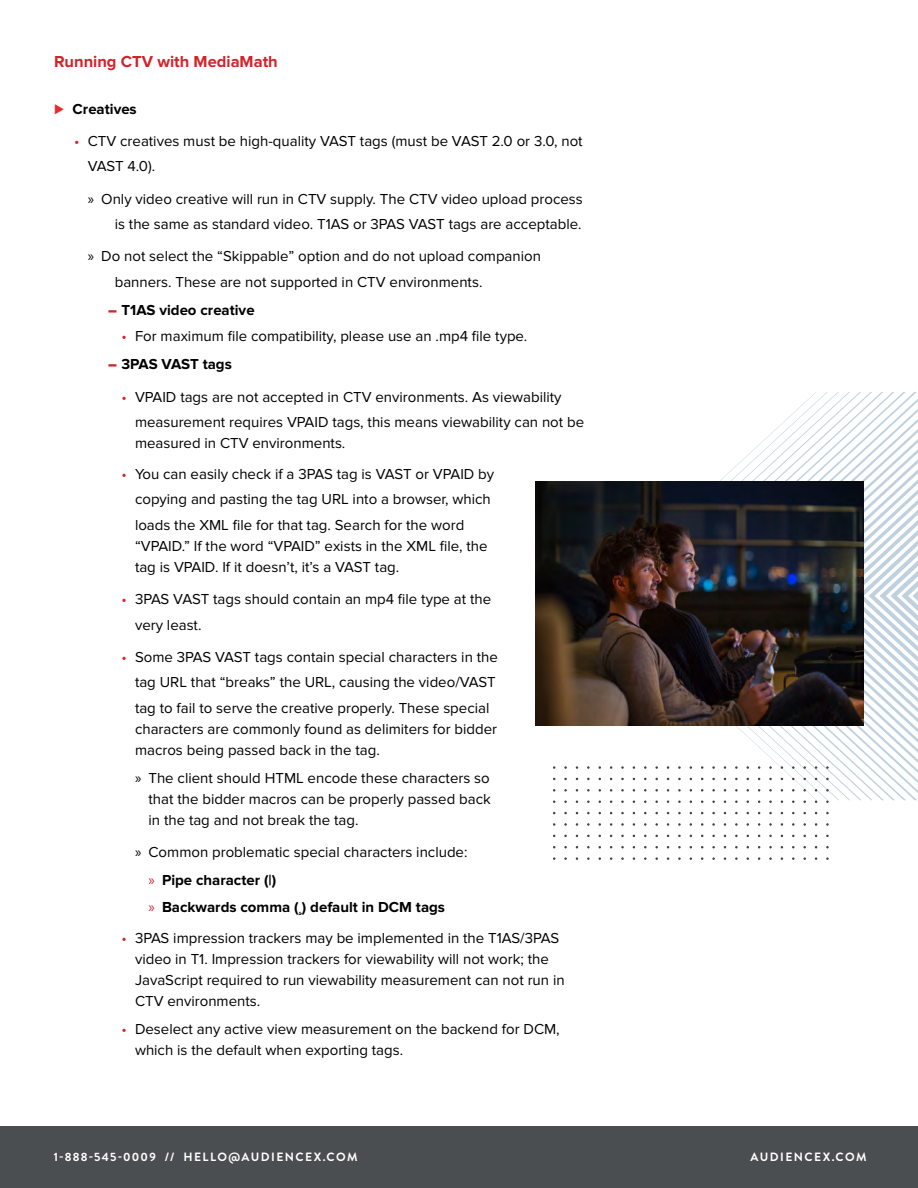
<style>
.page{position:relative;width:918px;height:1188px;background:#fff}
.page>*{position:absolute;margin:0;border:0;box-sizing:border-box;transform-origin:0 0}
.t1{font:700 16.5px "Proxima Nova";color:#d2232a}
.t2{font:15px/25.5px "Proxima Nova";color:#000}
.t3{font:700 15px/27.8px "Proxima Nova";color:#000}
.t4{font:700 12px "Brandon Grotesque";letter-spacing:.12em;color:#fff}
.s1{font-size:16.5px;color:#e82c27}
.s2{color:#d2232a}
.s3{font-family:"Myriad Pro"}
.s4{font-weight:900;color:#d2232a}
.s5{font-family:"Myriad Pro";font-weight:400}
.s6{font-weight:400}
.s7{font-family:"Myriad Pro";font-weight:400;color:#d2232a}
</style>
<div class="page">
<svg style="left:906px;top:392px;width:11px;height:408px"></svg>
<svg style="left:895px;top:392px;width:11px;height:408px"></svg>
<svg style="left:884px;top:392px;width:11px;height:408px"></svg>
<svg style="left:873px;top:392px;width:11px;height:408px"></svg>
<svg style="left:862px;top:392px;width:11px;height:408px"></svg>
<svg style="left:850px;top:392px;width:12px;height:408px"></svg>
<svg style="left:598px;top:392px;width:219px;height:408px"></svg>
<div style="left:0;top:1126px;width:918px;height:62px;background:#4b4e50"></div>
<img style="left:536px;top:481px;width:328px;height:245px">
<p class="t1" style="left:54px;top:54px;width:225px">Running CTV with MediaMath</p>
<p class="t3" style="left:54px;top:95px;width:84px"><span class="s1">⊲</span> Creatives</p>
<p class="t2" style="left:88px;top:128px;width:496px;text-indent:-14px"><span class="s2">•</span> CTV creatives must be high-quality VAST tags (must be VAST 2.0 or 3.0, not<br>VAST 4.0).</p>
<p class="t2" style="left:88px;top:186px;width:497px;text-align:right"><span class="s3">»</span> Only video creative will run in CTV supply. The CTV video upload process is the same as standard video. T1AS or 3PAS VAST tags are acceptable.</p>
<p class="t2" style="left:115px;top:244px;width:428px;text-indent:-27px"><span class="s3">»</span> Do not select the “Skippable” option and do not upload companion banners. These are not supported in CTV environments.</p>
<p class="t3" style="left:108px;top:297px;width:148px"><span class="s4">–</span> T1AS video creative</p>
<p class="t2" style="left:122px;top:323px;width:407px"><span class="s2">•</span> For maximum file compatibility, please use an .mp4 file type.</p>
<p class="t3" style="left:108px;top:351px;width:125px"><span class="s4">–</span> 3PAS VAST tags</p>
<p class="t2" style="left:135px;top:384px;width:451px;text-indent:-14px"><span class="s2">•</span> VPAID tags are not accepted in CTV environments. As viewability measurement requires VPAID tags, this means viewability can not be</p>
<p class="t2" style="left:135px;top:431px;width:212px">measured in CTV environments.</p>
<p class="t2" style="left:135px;top:461px;width:361px;text-indent:-14px"><span class="s2">•</span> You can easily check if a 3PAS tag is VAST or VPAID by copying and pasting the tag URL into a browser, which loads the XML file for that tag. Search for the word</p>
<p class="t2" style="left:135px;top:536px;width:354px;line-height:21px">“VPAID.” If the word “VPAID” exists in the XML file, the tag is VPAID. If it doesn’t, it’s a VAST tag.</p>
<p class="t2" style="left:135px;top:587px;width:358px;text-indent:-14px"><span class="s2">•</span> 3PAS VAST tags should contain an mp4 file type at the very least.</p>
<p class="t2" style="left:135px;top:644px;width:364px;text-indent:-14px"><span class="s2">•</span> Some 3PAS VAST tags contain special characters in the tag URL that “breaks” the URL, causing the video/VAST tag to fail to serve the creative properly. These special</p>
<p class="t2" style="left:135px;top:719px;width:364px;line-height:21px">characters are commonly found as delimiters for bidder macros being passed back in the tag.</p>
<p class="t2" style="left:148px;top:767px;width:344px;line-height:21px;text-align:justify;text-indent:-14px"><span class="s3">»</span> The client should HTML encode these characters so that the bidder macros can be properly passed back in the tag and not break the tag.</p>
<p class="t3" style="left:148px;top:839px;width:321px;text-indent:-14px"><span class="s5">»</span> <span class="s6">Common problematic special characters include: </span><span class="s7">»</span> Pipe character (|)<br><span class="s7">»</span> Backwards comma (¸) default in DCM tags</p>
<p class="t2" style="left:135px;top:928px;width:431px;line-height:21px;text-indent:-14px"><span class="s2">•</span> 3PAS impression trackers may be implemented in the T1AS/3PAS video in T1. Impression trackers for viewability will not work; the JavaScript required to run viewability measurement can not run in CTV environments.</p>
<p class="t2" style="left:135px;top:1018px;width:426px;line-height:21px;text-indent:-14px"><span class="s2">•</span> Deselect any active view measurement on the backend for DCM, which is the default when exporting tags.</p>
<p class="t4" style="left:54px;top:1149px;width:305px">1-888-545-0009 // HELLO@AUDIENCEX.COM</p>
<p class="t4" style="left:751px;top:1149px;width:118px">AUDIENCEX.COM</p>
</div>
